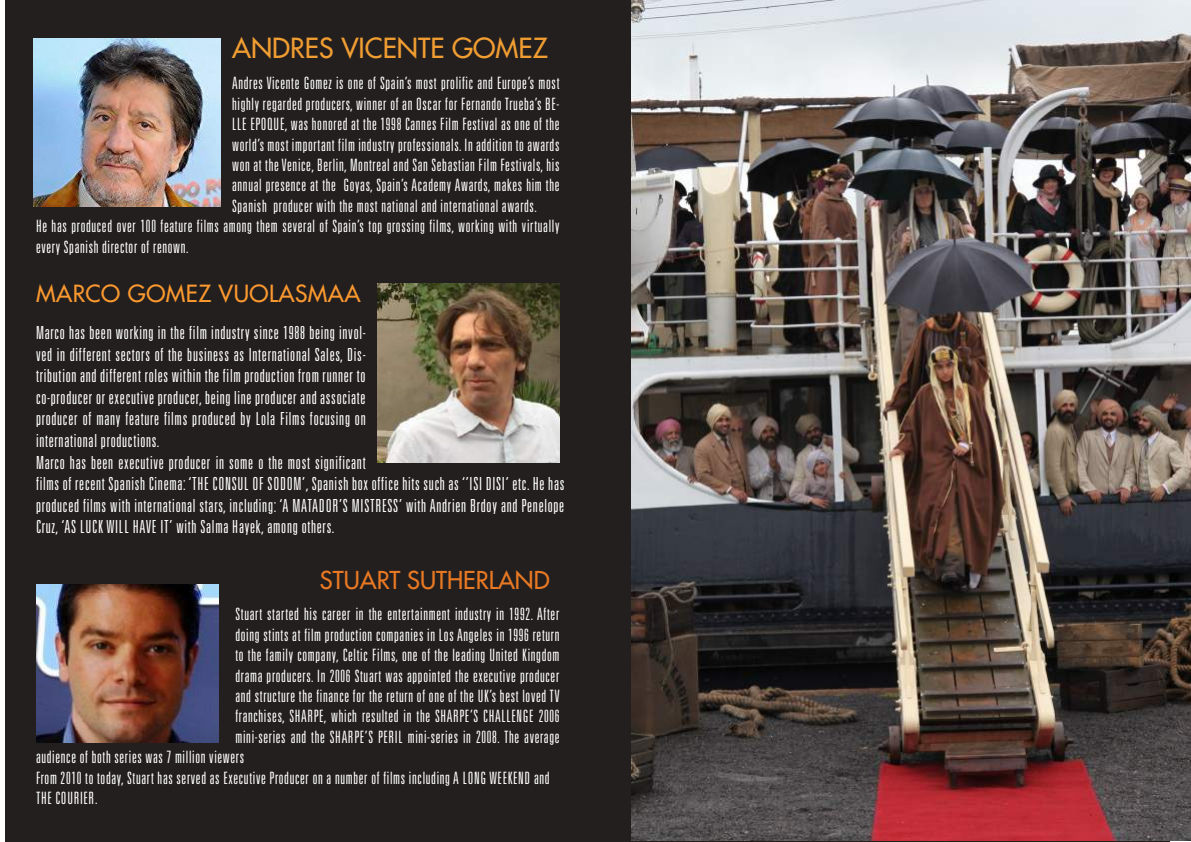
<style>
.page{position:relative;width:1191px;height:842px;background:#fff}
.page>*{position:absolute;margin:0;border:0;box-sizing:border-box;transform-origin:0 0}
.t1{font:500 27px "Futura Std";color:#f09d32}
.t2{font:500 24px "Futura Std";color:#e97923}
.t3{font:500 23px "Futura Std";letter-spacing:.02em;color:#fb992f}
.t4{font:300 ultra-condensed 18px/21.6px "Univers LT Std";letter-spacing:.04em;color:#fff}
.t5{font:300 ultra-condensed 17px "Univers LT Std";letter-spacing:.04em;color:#fff}
</style>
<div class="page">
<div style="left:6px;top:0;width:1164px;height:842px;background:#241f1f"></div>
<img style="left:34px;top:38px;width:187px;height:168px">
<img style="left:377px;top:283px;width:182px;height:180px">
<img style="left:631px;top:0;width:560px;height:841px">
<img style="left:36px;top:585px;width:182px;height:157px">
<h1 class="t1" style="left:232px;top:31px;width:317px">ANDRES VICENTE GOMEZ</h1>
<p class="t5" style="left:232px;top:75px;width:329px">Andres Vicente Gomez is one of Spain’s most prolific and Europe’s most</p>
<p class="t5" style="left:232px;top:95px;width:329px">highly regarded producers, winner of an Oscar for Fernando Trueba’s BE-</p>
<p class="t5" style="left:232px;top:115px;width:329px">LLE EPOQUE, was honored at the 1998 Cannes Film Festival as one of the</p>
<p class="t5" style="left:232px;top:136px;width:329px">world’s most important film industry professionals. In addition to awards</p>
<p class="t5" style="left:232px;top:156px;width:329px">won at the Venice, Berlin, Montreal and San Sebastian Film Festivals, his</p>
<p class="t5" style="left:232px;top:177px;width:329px">annual presence at the Goyas, Spain’s Academy Awards, makes him the</p>
<p class="t5" style="left:232px;top:197px;width:306px">Spanish producer with the most national and international awards.</p>
<p class="t5" style="left:36px;top:217px;width:525px">He has produced over 100 feature films among them several of Spain’s top grossing films, working with virtually</p>
<p class="t5" style="left:36px;top:238px;width:154px">every Spanish director of renown.</p>
<h3 class="t3" style="left:36px;top:279px;width:326px">MARCO GOMEZ VUOLASMAA</h3>
<p class="t4" style="left:36px;top:322px;width:530px">Marco has been working in the film industry since 1988 being invol-<br>ved in different sectors of the business as International Sales, Dis-<br>tribution and different roles within the film production from runner to<br>co-producer or executive producer, being line producer and associate<br>producer of many feature films produced by Lola Films focusing on<br>international productions.<br>Marco has been executive producer in some o the most significant<br>films of recent Spanish Cinema: ‘THE CONSUL OF SODOM’, Spanish box office hits such as ‘’ISI DISI’ etc. He has produced films with international stars, including: ‘A MATADOR’S MISTRESS’ with Andrien Brdoy and Penelope Cruz, ‘AS LUCK WILL HAVE IT’ with Salma Hayek, among others.</p>
<h2 class="t2" style="left:320px;top:565px;width:231px">STUART SUTHERLAND</h2>
<p class="t5" style="left:235px;top:605px;width:325px">Stuart started his career in the entertainment industry in 1992. After</p>
<p class="t5" style="left:235px;top:626px;width:325px">doing stints at film production companies in Los Angeles in 1996 return</p>
<p class="t5" style="left:235px;top:646px;width:325px">to the family company, Celtic Films, one of the leading United Kingdom</p>
<p class="t5" style="left:235px;top:667px;width:325px">drama producers. In 2006 Stuart was appointed the executive producer</p>
<p class="t5" style="left:235px;top:687px;width:325px">and structure the finance for the return of one of the UK’s best loved TV</p>
<p class="t5" style="left:235px;top:707px;width:325px">franchises, SHARPE, which resulted in the SHARPE’S CHALLENGE 2006</p>
<p class="t5" style="left:235px;top:728px;width:325px">mini-series and the SHARPE’S PERIL mini-series in 2008. The average</p>
<p class="t5" style="left:36px;top:748px;width:210px">audience of both series was 7 million viewers</p>
<p class="t5" style="left:36px;top:769px;width:515px">From 2010 to today, Stuart has served as Executive Producer on a number of films including A LONG WEEKEND and</p>
<p class="t5" style="left:36px;top:789px;width:63px">THE COURIER.</p>
</div>
